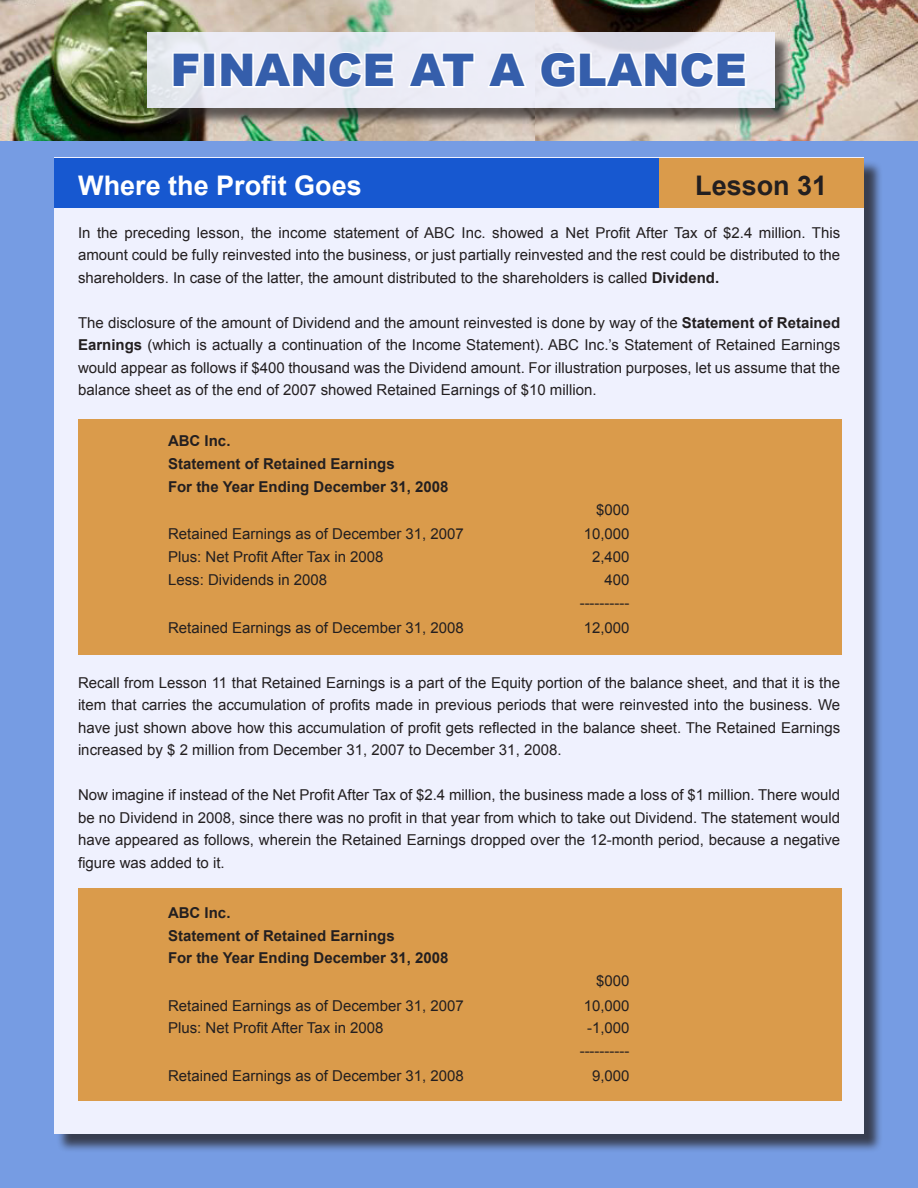
<style>
.page{position:relative;width:918px;height:1188px;background:#fff}
.page>*{position:absolute;margin:0;border:0;box-sizing:border-box;transform-origin:0 0}
.t1{font:900 45px "Arial";color:#355eab}
.t2{font:700 27px "Arial";color:#fff}
.t3{font:700 27px "Arial";color:#231f20}
.t4{font:15px/22.5px "Arial";color:#231f20;text-align:justify}
.t5{font:700 15px "Arial";color:#231f20}
.s1{font-weight:700}
</style>
<div class="page">
<div style="left:0;top:139px;width:918px;height:1049px;background:#769ce3"></div>
<div style="left:56px;top:160px;width:827px;height:992px;background:#231f20;opacity:.75"></div>
<div style="left:54px;top:158px;width:810px;height:976px;background:#eff1fe"></div>
<img style="left:0;top:0;width:918px;height:141px">
<div style="left:54px;top:158px;width:608px;height:50px;background:#1758d0"></div>
<div style="left:659px;top:158px;width:205px;height:50px;background:#da9b4b"></div>
<div style="left:149px;top:34px;width:644px;height:92px;background:#231f20;opacity:.75"></div>
<svg style="left:147px;top:32px;width:627px;height:75px;background:#e8eaf3"></svg>
<svg style="left:171px;top:51px;width:31px;height:38px"></svg>
<div style="left:203px;top:52px;width:13px;height:36px;border:3px solid #fff"></div>
<svg style="left:218px;top:50px;width:178px;height:40px"></svg>
<svg style="left:406px;top:51px;width:70px;height:39px"></svg>
<svg style="left:485px;top:51px;width:44px;height:39px"></svg>
<svg style="left:538px;top:50px;width:210px;height:40px"></svg>
<div style="left:78px;top:419px;width:764px;height:235px;background:#da9b4b"></div>
<div style="left:78px;top:888px;width:764px;height:213px;background:#da9b4b"></div>
<p class="t1" style="left:171px;top:37px;width:578px">FINANCE AT A GLANCE</p>
<p class="t2" style="left:78px;top:167px;width:285px">Where the Profit Goes</p>
<p class="t3" style="left:695px;top:167px;width:134px">Lesson 31</p>
<p class="t4" style="left:78px;top:221px;width:764px">In the preceding lesson, the income statement of ABC Inc. showed a Net Profit After Tax of $2.4 million. This amount could be fully reinvested into the business, or just partially reinvested and the rest could be distributed to the shareholders. In case of the latter, the amount distributed to the shareholders is called <span class="s1">Dividend.</span></p>
<p class="t4" style="left:78px;top:311px;width:764px">The disclosure of the amount of Dividend and the amount reinvested is done by way of the <span class="s1">Statement of Retained Earnings</span> (which is actually a continuation of the Income Statement). ABC Inc.’s Statement of Retained Earnings would appear as follows if $400 thousand was the Dividend amount. For illustration purposes, let us assume that the balance sheet as of the end of 2007 showed Retained Earnings of $10 million.</p>
<p class="t5" style="left:168px;top:431px;width:64px">ABC Inc.</p>
<p class="t5" style="left:168px;top:454px;width:228px">Statement of Retained Earnings</p>
<p class="t5" style="left:168px;top:477px;width:282px">For the Year Ending December 31, 2008</p>
<p class="t4" style="left:596px;top:499px;width:35px">$000</p>
<p class="t4" style="left:168px;top:523px;width:297px">Retained Earnings as of December 31, 2007</p>
<p class="t4" style="left:584px;top:523px;width:47px">10,000</p>
<p class="t4" style="left:168px;top:546px;width:217px">Plus: Net Profit After Tax in 2008</p>
<p class="t4" style="left:592px;top:546px;width:39px">2,400</p>
<p class="t4" style="left:168px;top:569px;width:161px">Less: Dividends in 2008</p>
<p class="t4" style="left:605px;top:569px;width:27px">400</p>
<p class="t4" style="left:580px;top:592px;width:51px">----------</p>
<p class="t4" style="left:168px;top:616px;width:297px">Retained Earnings as of December 31, 2008</p>
<p class="t4" style="left:584px;top:616px;width:47px">12,000</p>
<p class="t4" style="left:78px;top:671px;width:764px">Recall from Lesson 11 that Retained Earnings is a part of the Equity portion of the balance sheet, and that it is the item that carries the accumulation of profits made in previous periods that were reinvested into the business. We have just shown above how this accumulation of profit gets reflected in the balance sheet. The Retained Earnings increased by $ 2 million from December 31, 2007 to December 31, 2008.</p>
<p class="t4" style="left:78px;top:784px;width:764px">Now imagine if instead of the Net Profit After Tax of $2.4 million, the business made a loss of $1 million. There would be no Dividend in 2008, since there was no profit in that year from which to take out Dividend. The statement would have appeared as follows, wherein the Retained Earnings dropped over the 12-month period, because a negative figure was added to it.</p>
<p class="t5" style="left:168px;top:902px;width:64px">ABC Inc.</p>
<p class="t5" style="left:168px;top:925px;width:228px">Statement of Retained Earnings</p>
<p class="t5" style="left:168px;top:948px;width:282px">For the Year Ending December 31, 2008</p>
<p class="t4" style="left:596px;top:970px;width:35px">$000</p>
<p class="t4" style="left:168px;top:994px;width:297px">Retained Earnings as of December 31, 2007</p>
<p class="t4" style="left:584px;top:994px;width:47px">10,000</p>
<p class="t4" style="left:168px;top:1017px;width:217px">Plus: Net Profit After Tax in 2008</p>
<p class="t4" style="left:587px;top:1017px;width:44px">-1,000</p>
<p class="t4" style="left:580px;top:1040px;width:51px">----------</p>
<p class="t4" style="left:168px;top:1065px;width:297px">Retained Earnings as of December 31, 2008</p>
<p class="t4" style="left:592px;top:1065px;width:39px">9,000</p>
</div>
